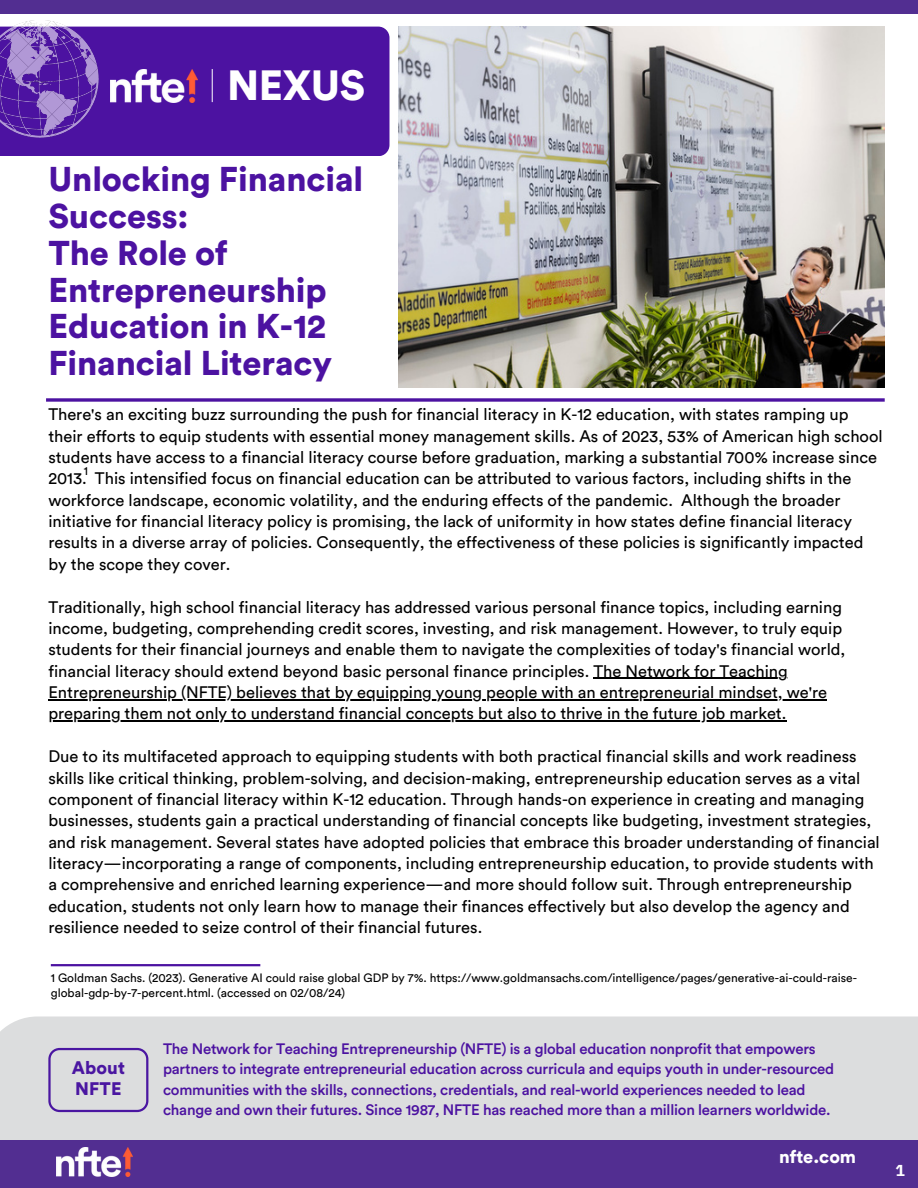
<style>
.page{position:relative;width:918px;height:1188px;background:#fff}
.page>*{position:absolute;margin:0;border:0;box-sizing:border-box;transform-origin:0 0}
.t1{font:900 41.85px "Circular Std";letter-spacing:-.015em;color:#fff}
.t2{font:900 34.05px/36.9px "Circular Std";letter-spacing:-.005em;color:#4c12a1}
.t3{font:900 18px/21.3px "Circular Std";letter-spacing:.01em;color:#4a16a1}
.t4{font:900 18px "Circular Std";color:#fff}
.t5{font:16.5px/21.3px "Circular Std";color:#000}
.t6{font:700 15.75px "IBM Plex Sans";color:#fff}
.t7{font:500 15px/20.2px "Circular Std";letter-spacing:-.015em;color:#4c12a1}
.t8{font:12px/15px "Circular Std";color:#000}
</style>
<div class="page">
<div style="left:0;top:0;width:918px;height:14px;background:#522e91"></div>
<svg style="left:46px;top:398px;width:839px;height:4px;background:#6736af"></svg>
<div style="left:0;top:27px;width:389px;height:129px;background:#4c12a1"></div>
<img style="left:0;top:21px;width:98px;height:117px">
<img style="left:111px;top:69px;width:86px;height:33px">
<hr style="left:212px;top:69px;width:1px;height:33px;background:#fff">
<div style="left:0;top:1016px;width:918px;height:124px;background:#dcddde"></div>
<div style="left:0;top:1140px;width:918px;height:48px;background:#522e91"></div>
<svg style="left:48px;top:1048px;width:100px;height:64px;background:#cdc8d7"></svg>
<img style="left:57px;top:1148px;width:75px;height:29px">
<hr style="left:51px;top:964px;width:209px;height:2px;background:#4c12a1">
<hr style="left:593px;top:678px;width:195px;height:1px;background:#000">
<hr style="left:48px;top:699px;width:779px;height:1px;background:#000">
<hr style="left:48px;top:721px;width:738px;height:1px;background:#000">
<img style="left:399px;top:27px;width:486px;height:361px">
<h1 class="t1" style="left:227px;top:66px;width:139px">NEXUS</h1>
<h2 class="t2" style="left:48px;top:162px;width:316px">Unlocking Financial<br>Success:<br>The Role of<br>Entrepreneurship<br>Education in K-12<br>Financial Literacy</h2>
<p class="t5" style="left:48px;top:404px;width:836px">There's an exciting buzz surrounding the push for financial literacy in K-12 education, with states ramping up their efforts to equip students with essential money management skills. As of 2023, 53% of American high school students have access to a financial literacy course before graduation, marking a substantial 700% increase since 2013. This intensified focus on financial education can be attributed to various factors, including shifts in the workforce landscape, economic volatility, and the enduring effects of the pandemic. Although the broader initiative for financial literacy policy is promising, the lack of uniformity in how states define financial literacy results in a diverse array of policies. Consequently, the effectiveness of these policies is significantly impacted by the scope they cover.</p>
<p class="t5" style="left:48px;top:597px;width:799px">Traditionally, high school financial literacy has addressed various personal finance topics, including earning income, budgeting, comprehending credit scores, investing, and risk management. However, to truly equip students for their financial journeys and enable them to navigate the complexities of today's financial world, financial literacy should extend beyond basic personal finance principles. The Network for Teaching</p>
<p class="t5" style="left:48px;top:682px;width:780px">Entrepreneurship (NFTE) believes that by equipping young people with an entrepreneurial mindset, we're</p>
<h1 class="t5" style="left:48px;top:704px;width:740px">preparing them not only to understand financial concepts but also to thrive in the future job market.</h1>
<h1 class="t5" style="left:48px;top:746px;width:833px">Due to its multifaceted approach to equipping students with both practical financial skills and work readiness skills like critical thinking, problem-solving, and decision-making, entrepreneurship education serves as a vital component of financial literacy within K-12 education. Through hands-on experience in creating and managing businesses, students gain a practical understanding of financial concepts like budgeting, investment strategies, and risk management. Several states have adopted policies that embrace this broader understanding of financial literacy—incorporating a range of components, including entrepreneurship education, to provide students with</h1>
<h2 class="t5" style="left:48px;top:875px;width:805px">a comprehensive and enriched learning experience—and more should follow suit. Through entrepreneurship education, students not only learn how to manage their finances effectively but also develop the agency and resilience needed to seize control of their financial futures.</h2>
<p class="t8" style="left:84px;top:464px;width:6px">1</p>
<h2 class="t8" style="left:51px;top:971px;width:808px">1 Goldman Sachs. (2023). Generative AI could raise global GDP by 7%. https://www.goldmansachs.com/intelligence/pages/generative-ai-could-raise&shy;global-gdp-by-7-percent.html. (accessed on 02/08/24)</h2>
<p class="t3" style="left:72px;top:1058px;width:55px">About<br>NFTE</p>
<p class="t7" style="left:163px;top:1039px;width:673px">The Network for Teaching Entrepreneurship (NFTE) is a global education nonprofit that empowers partners to integrate entrepreneurial education across curricula and equips youth in under-resourced communities with the skills, connections, credentials, and real-world experiences needed to lead change and own their futures. Since 1987, NFTE has reached more than a million learners worldwide.</p>
<p class="t4" style="left:779px;top:1148px;width:79px">nfte.com</p>
<h3 class="t6" style="left:895px;top:1160px;width:11px">1</h3>
</div>
